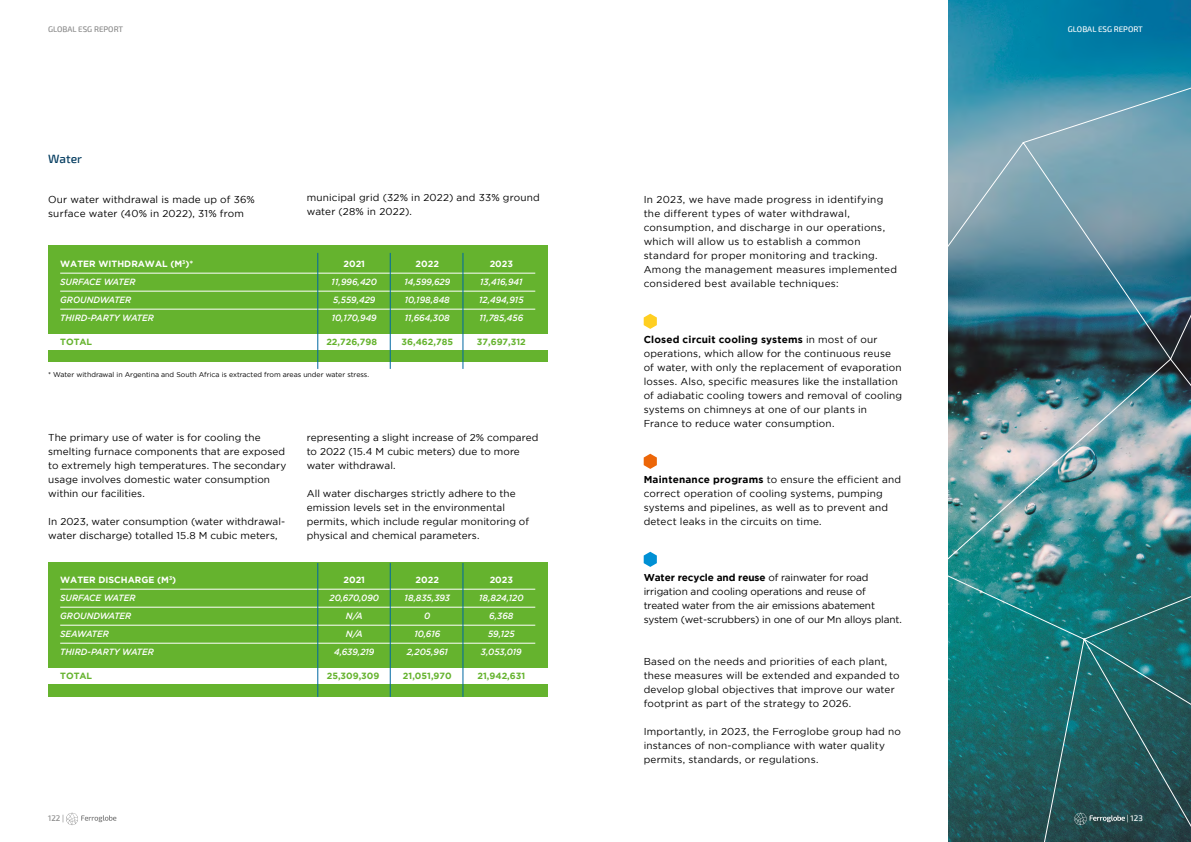
<style>
.page{position:relative;width:1191px;height:842px;background:#fff}
.page>*{position:absolute;margin:0;border:0;box-sizing:border-box;transform-origin:0 0}
.t1{font:500 12px "Exo 2";color:#003a5e}
.t2{font:10px/14px "Gotham";letter-spacing:.01em;color:#000}
.t3{font:10px/14px "Gotham";letter-spacing:.03em;color:#000}
.t4{font:10px/14px "Gotham";letter-spacing:-.01em;color:#000}
.t5{font:italic 500 9px "Gotham";color:#fff;scale:.95 1}
.t6{font:700 9px "Gotham";color:#65b32e}
.t7{font:700 9px "Gotham";color:#fff}
.t8{font:500 8px "Exo 2";color:#fff}
.t9{font:500 8px "Exo 2";color:#878787}
.t10{font:7px "Gotham";color:#000}
.s1{font-weight:700}
</style>
<div class="page">
<img style="left:949px;top:0;width:242px;height:46px">
<img style="left:948px;top:46px;width:243px;height:796px">
<svg style="left:643px;top:314px;width:14px;height:15px"></svg>
<svg style="left:643px;top:454px;width:14px;height:15px"></svg>
<svg style="left:643px;top:552px;width:14px;height:15px"></svg>
<div style="left:48px;top:246px;width:499px;height:116px;background:#65b32e"></div>
<hr style="left:60px;top:273px;width:475px;height:1px;background:#fff">
<hr style="left:60px;top:291px;width:475px;height:1px;background:#fff">
<hr style="left:60px;top:309px;width:475px;height:1px;background:#fff">
<div style="left:48px;top:335px;width:499px;height:15px;background:#fff"></div>
<hr style="left:390px;top:253px;width:1px;height:116px;background:#0068a3">
<hr style="left:463px;top:253px;width:1px;height:116px;background:#0068a3">
<hr style="left:318px;top:253px;width:1px;height:116px;background:#0068a3">
<div style="left:48px;top:563px;width:499px;height:134px;background:#65b32e"></div>
<hr style="left:60px;top:589px;width:475px;height:1px;background:#fff">
<hr style="left:60px;top:607px;width:475px;height:1px;background:#fff">
<hr style="left:60px;top:625px;width:475px;height:1px;background:#fff">
<hr style="left:60px;top:643px;width:475px;height:1px;background:#fff">
<div style="left:48px;top:669px;width:499px;height:15px;background:#fff"></div>
<hr style="left:390px;top:563px;width:1px;height:134px;background:#0068a3">
<hr style="left:463px;top:563px;width:1px;height:134px;background:#0068a3">
<hr style="left:318px;top:563px;width:1px;height:134px;background:#0068a3">
<svg style="left:1074px;top:813px;width:50px;height:12px"></svg>
<svg style="left:66px;top:813px;width:50px;height:12px"></svg>
<p class="t9" style="left:48px;top:25px;width:76px">GLOBAL ESG REPORT</p>
<p class="t1" style="left:48px;top:152px;width:35px">Water</p>
<p class="t2" style="left:48px;top:192px;width:208px">Our water withdrawal is made up of 36% surface water (40% in 2022), 31% from</p>
<p class="t3" style="left:643px;top:192px;width:255px">In 2023, we have made progress in identifying the different types of water withdrawal, consumption, and discharge in our operations, which will allow us to establish a common standard for proper monitoring and tracking.<br>Among the management measures implemented considered best available techniques:</p>
<p class="t2" style="left:307px;top:190px;width:235px">municipal grid (32% in 2022) and 33% ground water (28% in 2022).</p>
<p class="t7" style="left:60px;top:258px;width:135px">WATER WITHDRAWAL (M<sup>3</sup>)*</p>
<p class="t7" style="left:343px;top:258px;width:23px">2021</p>
<p class="t7" style="left:415px;top:258px;width:25px">2022</p>
<p class="t7" style="left:490px;top:258px;width:25px">2023</p>
<p class="t5" style="left:60px;top:277px;width:81px">SURFACE WATER</p>
<p class="t5" style="left:332px;top:277px;width:49px">11,996,420</p>
<p class="t5" style="left:404px;top:277px;width:50px">14,599,629</p>
<p class="t5" style="left:480px;top:277px;width:46px">13,416,941</p>
<p class="t5" style="left:60px;top:295px;width:76px">GROUNDWATER</p>
<p class="t5" style="left:333px;top:295px;width:46px">5,559,429</p>
<p class="t5" style="left:405px;top:295px;width:49px">10,198,848</p>
<p class="t5" style="left:479px;top:295px;width:48px">12,494,915</p>
<p class="t5" style="left:60px;top:313px;width:100px">THIRD-PARTY WATER</p>
<p class="t5" style="left:332px;top:313px;width:49px">10,170,949</p>
<p class="t5" style="left:405px;top:313px;width:49px">11,664,308</p>
<p class="t5" style="left:479px;top:313px;width:47px">11,785,456</p>
<p class="t6" style="left:60px;top:336px;width:33px">TOTAL</p>
<p class="t6" style="left:326px;top:336px;width:52px">22,726,798</p>
<p class="t6" style="left:401px;top:336px;width:53px">36,462,785</p>
<p class="t6" style="left:477px;top:336px;width:50px">37,697,312</p>
<p class="t10" style="left:48px;top:371px;width:322px">* Water withdrawal in Argentina and South Africa is extracted from areas under water stress.</p>
<p class="t2" style="left:643px;top:332px;width:260px"><span class="s1">Closed circuit cooling systems</span> in most of our operations, which allow for the continuous reuse of water, with only the replacement of evaporation losses. Also, specific measures like the installation of adiabatic cooling towers and removal of cooling systems on chimneys at one of our plants in France to reduce water consumption.</p>
<p class="t2" style="left:48px;top:430px;width:240px">The primary use of water is for cooling the smelting furnace components that are exposed to extremely high temperatures. The secondary usage involves domestic water consumption within our facilities.</p>
<p class="t2" style="left:48px;top:514px;width:238px">In 2023, water consumption (water withdrawal&shy;water discharge) totalled 15.8 M cubic meters,</p>
<p class="t2" style="left:307px;top:430px;width:233px">representing a slight increase of 2% compared to 2022 (15.4 M cubic meters) due to more water withdrawal.</p>
<p class="t2" style="left:307px;top:486px;width:224px">All water discharges strictly adhere to the emission levels set in the environmental permits, which include regular monitoring of physical and chemical parameters.</p>
<p class="t7" style="left:60px;top:574px;width:118px">WATER DISCHARGE (M<sup>3</sup>)</p>
<p class="t7" style="left:343px;top:574px;width:23px">2021</p>
<p class="t7" style="left:415px;top:574px;width:25px">2022</p>
<p class="t7" style="left:490px;top:574px;width:25px">2023</p>
<p class="t5" style="left:60px;top:593px;width:81px">SURFACE WATER</p>
<p class="t5" style="left:329px;top:593px;width:54px">20,670,090</p>
<p class="t5" style="left:404px;top:593px;width:49px">18,835,393</p>
<p class="t5" style="left:479px;top:593px;width:48px">18,824,120</p>
<p class="t5" style="left:60px;top:611px;width:76px">GROUNDWATER</p>
<p class="t5" style="left:346px;top:611px;width:19px">N/A</p>
<p class="t5" style="left:424px;top:611px;width:8px">0</p>
<p class="t5" style="left:489px;top:611px;width:27px">6,368</p>
<p class="t5" style="left:60px;top:629px;width:53px">SEAWATER</p>
<p class="t5" style="left:346px;top:629px;width:19px">N/A</p>
<p class="t5" style="left:414px;top:629px;width:29px">10,616</p>
<p class="t5" style="left:488px;top:629px;width:29px">59,125</p>
<p class="t5" style="left:60px;top:647px;width:100px">THIRD-PARTY WATER</p>
<p class="t5" style="left:334px;top:647px;width:44px">4,639,219</p>
<p class="t5" style="left:407px;top:647px;width:45px">2,205,961</p>
<p class="t5" style="left:481px;top:647px;width:44px">3,053,019</p>
<p class="t6" style="left:60px;top:670px;width:33px">TOTAL</p>
<p class="t6" style="left:327px;top:670px;width:54px">25,309,309</p>
<p class="t6" style="left:403px;top:670px;width:50px">21,051,970</p>
<p class="t6" style="left:477px;top:670px;width:49px">21,942,631</p>
<p class="t9" style="left:48px;top:814px;width:17px">122 |</p>
<p class="t2" style="left:643px;top:472px;width:259px"><span class="s1">Maintenance programs</span> to ensure the efficient and correct operation of cooling systems, pumping systems and pipelines, as well as to prevent and detect leaks in the circuits on time.</p>
<p class="t4" style="left:643px;top:570px;width:260px"><span class="s1">Water recycle and reuse</span> of rainwater for road irrigation and cooling operations and reuse of treated water from the air emissions abatement system (wet-scrubbers) in one of our Mn alloys plant.</p>
<p class="t2" style="left:643px;top:654px;width:257px">Based on the needs and priorities of each plant, these measures will be extended and expanded to develop global objectives that improve our water footprint as part of the strategy to 2026.</p>
<p class="t2" style="left:643px;top:724px;width:259px">Importantly, in 2023, the Ferroglobe group had no instances of non-compliance with water quality permits, standards, or regulations.</p>
<p class="t8" style="left:1068px;top:25px;width:76px">GLOBAL ESG REPORT</p>
<p class="t8" style="left:1126px;top:814px;width:17px">| 123</p>
</div>
